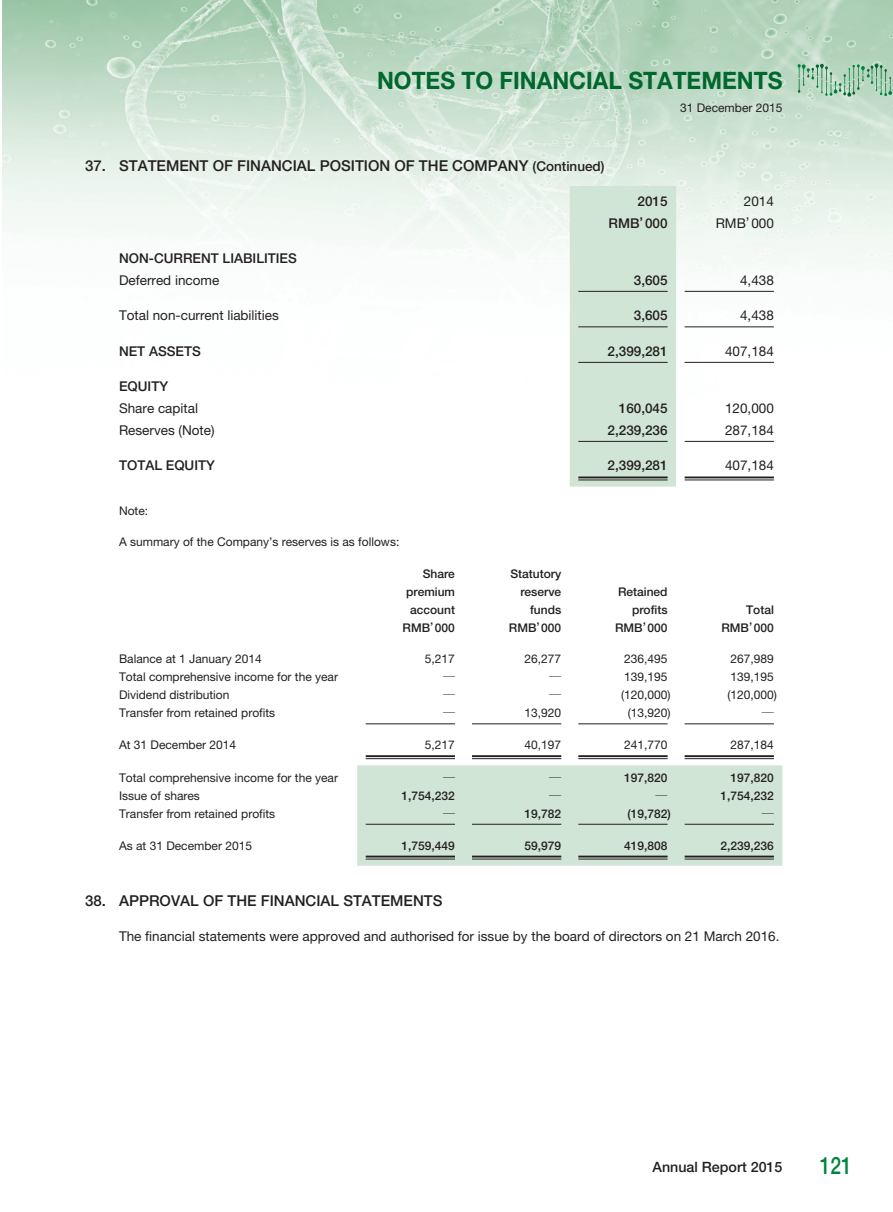
<style>
.page{position:relative;width:893px;height:1212px;background:#fff}
.page>*{position:absolute;margin:0;border:0;box-sizing:border-box;transform-origin:0 0}
.t1{font:700 24px "Helvetica Neue LT Std";color:#00672e;scale:.95 1}
.t2{font:500 24px "Helvetica Neue LT Std";color:#00843d;scale:.8 1}
._3__標題{font:500 15px "Helvetica Neue LT Std";color:#231f20}
.t3{font:500 14.25px "Helvetica Neue LT Std";color:#231f20}
._1__內文{font:13.5px "Helvetica Neue LT Std";color:#231f20}
._1__內文-2{font:500 13.5px "Helvetica Neue LT Std";color:#231f20}
._2__附註內文{font:12px "Helvetica Neue LT Std";color:#231f20}
._2__附註內文-2{font:500 12px "Helvetica Neue LT Std";color:#231f20}
._2__附註內文-3{font:300 12px "M Hei HK";color:#231f20}
._2__附註內文-4{font:700 12px "M Hei HK";color:#231f20}
.s1{font-size:13.5px}
</style>
<div class="page">
<img style="left:2px;top:0;width:891px;height:866px">
<svg style="left:797px;top:64px;width:96px;height:33px;background:#9fc9ae"></svg>
<div style="left:570px;top:186px;width:106px;height:301px;background:#d1e5d6"></div>
<hr style="left:578px;top:291px;width:90px;height:1px;background:#231f20">
<hr style="left:685px;top:291px;width:89px;height:1px;background:#231f20">
<hr style="left:578px;top:326px;width:90px;height:1px;background:#231f20">
<hr style="left:685px;top:326px;width:89px;height:1px;background:#231f20">
<hr style="left:578px;top:362px;width:90px;height:1px;background:#231f20">
<hr style="left:685px;top:362px;width:89px;height:1px;background:#231f20">
<hr style="left:578px;top:441px;width:90px;height:1px;background:#231f20">
<hr style="left:685px;top:441px;width:89px;height:1px;background:#231f20">
<hr style="left:578px;top:476px;width:90px;height:2px;background:#231f20">
<hr style="left:578px;top:480px;width:90px;height:1px;background:#231f20">
<hr style="left:685px;top:476px;width:89px;height:2px;background:#231f20">
<hr style="left:685px;top:480px;width:89px;height:1px;background:#231f20">
<div style="left:357px;top:765px;width:425px;height:101px;background:#d1e5d6"></div>
<hr style="left:366px;top:723px;width:89px;height:1px;background:#231f20">
<hr style="left:472px;top:723px;width:89px;height:1px;background:#231f20">
<hr style="left:578px;top:723px;width:90px;height:1px;background:#231f20">
<hr style="left:685px;top:723px;width:89px;height:1px;background:#231f20">
<hr style="left:366px;top:755px;width:89px;height:2px;background:#231f20">
<hr style="left:366px;top:758px;width:89px;height:1px;background:#231f20">
<hr style="left:472px;top:755px;width:89px;height:2px;background:#231f20">
<hr style="left:472px;top:758px;width:89px;height:1px;background:#231f20">
<hr style="left:578px;top:755px;width:90px;height:2px;background:#231f20">
<hr style="left:578px;top:758px;width:90px;height:1px;background:#231f20">
<hr style="left:685px;top:755px;width:89px;height:2px;background:#231f20">
<hr style="left:685px;top:758px;width:89px;height:1px;background:#231f20">
<hr style="left:366px;top:824px;width:89px;height:1px;background:#231f20">
<hr style="left:472px;top:824px;width:89px;height:1px;background:#231f20">
<hr style="left:578px;top:824px;width:90px;height:1px;background:#231f20">
<hr style="left:685px;top:824px;width:89px;height:1px;background:#231f20">
<hr style="left:366px;top:855px;width:89px;height:2px;background:#231f20">
<hr style="left:366px;top:859px;width:89px;height:1px;background:#231f20">
<hr style="left:472px;top:855px;width:89px;height:2px;background:#231f20">
<hr style="left:472px;top:859px;width:89px;height:1px;background:#231f20">
<hr style="left:578px;top:855px;width:90px;height:2px;background:#231f20">
<hr style="left:578px;top:859px;width:90px;height:1px;background:#231f20">
<hr style="left:685px;top:855px;width:89px;height:2px;background:#231f20">
<hr style="left:685px;top:859px;width:89px;height:1px;background:#231f20">
<h1 class="t1" style="left:377px;top:66px;width:428px">NOTES TO FINANCIAL STATEMENTS</h1>
<p class="_2__附註內文" style="left:680px;top:101px;width:104px">31 December 2015</p>
<p class="_3__標題" style="left:85px;top:156px;width:521px">37. STATEMENT OF FINANCIAL POSITION OF THE COMPANY <span class="s1">(Continued)</span></p>
<p class="_1__內文-2" style="left:638px;top:193px;width:32px">2015</p>
<p class="_1__內文" style="left:744px;top:193px;width:32px">2014</p>
<p class="_1__內文-2" style="left:609px;top:215px;width:60px">RMB’000</p>
<p class="_1__內文" style="left:716px;top:215px;width:60px">RMB’000</p>
<p class="_1__內文-2" style="left:119px;top:250px;width:179px">NON-CURRENT LIABILITIES</p>
<p class="_1__內文" style="left:119px;top:272px;width:102px">Deferred income</p>
<p class="_1__內文-2" style="left:634px;top:272px;width:35px">3,605</p>
<p class="_1__內文" style="left:740px;top:272px;width:35px">4,438</p>
<p class="_1__內文" style="left:119px;top:307px;width:161px">Total non-current liabilities</p>
<p class="_1__內文-2" style="left:634px;top:307px;width:35px">3,605</p>
<p class="_1__內文" style="left:740px;top:307px;width:35px">4,438</p>
<p class="_1__內文-2" style="left:119px;top:343px;width:83px">NET ASSETS</p>
<p class="_1__內文-2" style="left:608px;top:343px;width:62px">2,399,281</p>
<p class="_1__內文" style="left:725px;top:343px;width:50px">407,184</p>
<p class="_1__內文-2" style="left:119px;top:378px;width:51px">EQUITY</p>
<p class="_1__內文" style="left:119px;top:400px;width:81px">Share capital</p>
<p class="_1__內文-2" style="left:619px;top:400px;width:50px">160,045</p>
<p class="_1__內文" style="left:725px;top:400px;width:50px">120,000</p>
<p class="_1__內文" style="left:119px;top:422px;width:97px">Reserves (Note)</p>
<p class="_1__內文-2" style="left:608px;top:422px;width:62px">2,239,236</p>
<p class="_1__內文" style="left:725px;top:422px;width:50px">287,184</p>
<p class="_1__內文-2" style="left:119px;top:457px;width:97px">TOTAL EQUITY</p>
<p class="_1__內文-2" style="left:608px;top:457px;width:62px">2,399,281</p>
<p class="_1__內文" style="left:725px;top:457px;width:50px">407,184</p>
<p class="_2__附註內文" style="left:119px;top:503px;width:31px">Note:</p>
<p class="_2__附註內文" style="left:119px;top:535px;width:282px">A summary of the Company’s reserves is as follows:</p>
<p class="_2__附註內文-2" style="left:423px;top:566px;width:34px">Share</p>
<p class="_2__附註內文-2" style="left:510px;top:566px;width:52px">Statutory</p>
<p class="_2__附註內文-2" style="left:406px;top:584px;width:50px">premium</p>
<p class="_2__附註內文-2" style="left:520px;top:584px;width:42px">reserve</p>
<p class="_2__附註內文-2" style="left:618px;top:584px;width:51px">Retained</p>
<p class="_2__附註內文-2" style="left:410px;top:602px;width:46px">account</p>
<p class="_2__附註內文-2" style="left:530px;top:602px;width:33px">funds</p>
<p class="_2__附註內文-2" style="left:632px;top:602px;width:37px">profits</p>
<p class="_2__附註內文-2" style="left:746px;top:602px;width:29px">Total</p>
<p class="_2__附註內文-2" style="left:403px;top:620px;width:54px">RMB’000</p>
<p class="_2__附註內文-2" style="left:509px;top:620px;width:54px">RMB’000</p>
<p class="_2__附註內文-2" style="left:615px;top:620px;width:54px">RMB’000</p>
<p class="_2__附註內文-2" style="left:721px;top:620px;width:54px">RMB’000</p>
<p class="_2__附註內文" style="left:119px;top:652px;width:144px">Balance at 1 January 2014</p>
<p class="_2__附註內文" style="left:425px;top:652px;width:32px">5,217</p>
<p class="_2__附註內文" style="left:525px;top:652px;width:38px">26,277</p>
<p class="_2__附註內文" style="left:624px;top:652px;width:45px">236,495</p>
<p class="_2__附註內文" style="left:730px;top:652px;width:45px">267,989</p>
<p class="_2__附註內文" style="left:119px;top:670px;width:220px">Total comprehensive income for the year</p>
<p class="_2__附註內文-3" style="left:443px;top:671px;width:13px">—</p>
<p class="_2__附註內文-3" style="left:549px;top:671px;width:13px">—</p>
<p class="_2__附註內文" style="left:624px;top:670px;width:45px">139,195</p>
<p class="_2__附註內文" style="left:730px;top:670px;width:45px">139,195</p>
<p class="_2__附註內文" style="left:119px;top:688px;width:112px">Dividend distribution</p>
<p class="_2__附註內文-3" style="left:443px;top:689px;width:13px">—</p>
<p class="_2__附註內文-3" style="left:549px;top:689px;width:13px">—</p>
<p class="_2__附註內文" style="left:621px;top:688px;width:51px">(120,000)</p>
<p class="_2__附註內文" style="left:727px;top:688px;width:51px">(120,000)</p>
<p class="_2__附註內文" style="left:119px;top:706px;width:158px">Transfer from retained profits</p>
<p class="_2__附註內文-3" style="left:443px;top:707px;width:13px">—</p>
<p class="_2__附註內文" style="left:525px;top:706px;width:38px">13,920</p>
<p class="_2__附註內文" style="left:628px;top:706px;width:44px">(13,920)</p>
<p class="_2__附註內文-3" style="left:762px;top:707px;width:13px">—</p>
<p class="_2__附註內文" style="left:119px;top:738px;width:119px">At 31 December 2014</p>
<p class="_2__附註內文" style="left:425px;top:738px;width:32px">5,217</p>
<p class="_2__附註內文" style="left:525px;top:738px;width:38px">40,197</p>
<p class="_2__附註內文" style="left:624px;top:738px;width:45px">241,770</p>
<p class="_2__附註內文" style="left:730px;top:738px;width:45px">287,184</p>
<p class="_2__附註內文" style="left:119px;top:770px;width:220px">Total comprehensive income for the year</p>
<p class="_2__附註內文-4" style="left:443px;top:769px;width:13px">—</p>
<p class="_2__附註內文-4" style="left:549px;top:769px;width:13px">—</p>
<p class="_2__附註內文-2" style="left:624px;top:770px;width:45px">197,820</p>
<p class="_2__附註內文-2" style="left:730px;top:770px;width:45px">197,820</p>
<p class="_2__附註內文" style="left:119px;top:788px;width:82px">Issue of shares</p>
<p class="_2__附註內文-2" style="left:402px;top:788px;width:55px">1,754,232</p>
<p class="_2__附註內文-4" style="left:549px;top:787px;width:13px">—</p>
<p class="_2__附註內文-4" style="left:656px;top:787px;width:13px">—</p>
<p class="_2__附註內文-2" style="left:720px;top:788px;width:55px">1,754,232</p>
<p class="_2__附註內文" style="left:119px;top:806px;width:158px">Transfer from retained profits</p>
<p class="_2__附註內文-4" style="left:443px;top:805px;width:13px">—</p>
<p class="_2__附註內文-2" style="left:525px;top:806px;width:38px">19,782</p>
<p class="_2__附註內文-2" style="left:628px;top:806px;width:45px">(19,782)</p>
<p class="_2__附註內文-4" style="left:762px;top:805px;width:13px">—</p>
<p class="_2__附註內文" style="left:119px;top:838px;width:134px">As at 31 December 2015</p>
<p class="_2__附註內文-2" style="left:402px;top:838px;width:55px">1,759,449</p>
<p class="_2__附註內文-2" style="left:525px;top:838px;width:38px">59,979</p>
<p class="_2__附註內文-2" style="left:624px;top:838px;width:45px">419,808</p>
<p class="_2__附註內文-2" style="left:720px;top:838px;width:55px">2,239,236</p>
<p class="_3__標題" style="left:85px;top:891px;width:359px">38. APPROVAL OF THE FINANCIAL STATEMENTS</p>
<p class="_1__內文" style="left:119px;top:928px;width:662px">The financial statements were approved and authorised for issue by the board of directors on 21 March 2016.</p>
<p class="t3" style="left:653px;top:1158px;width:131px">Annual Report 2015</p>
<h1 class="t2" style="left:820px;top:1151px;width:42px">121</h1>
</div>
